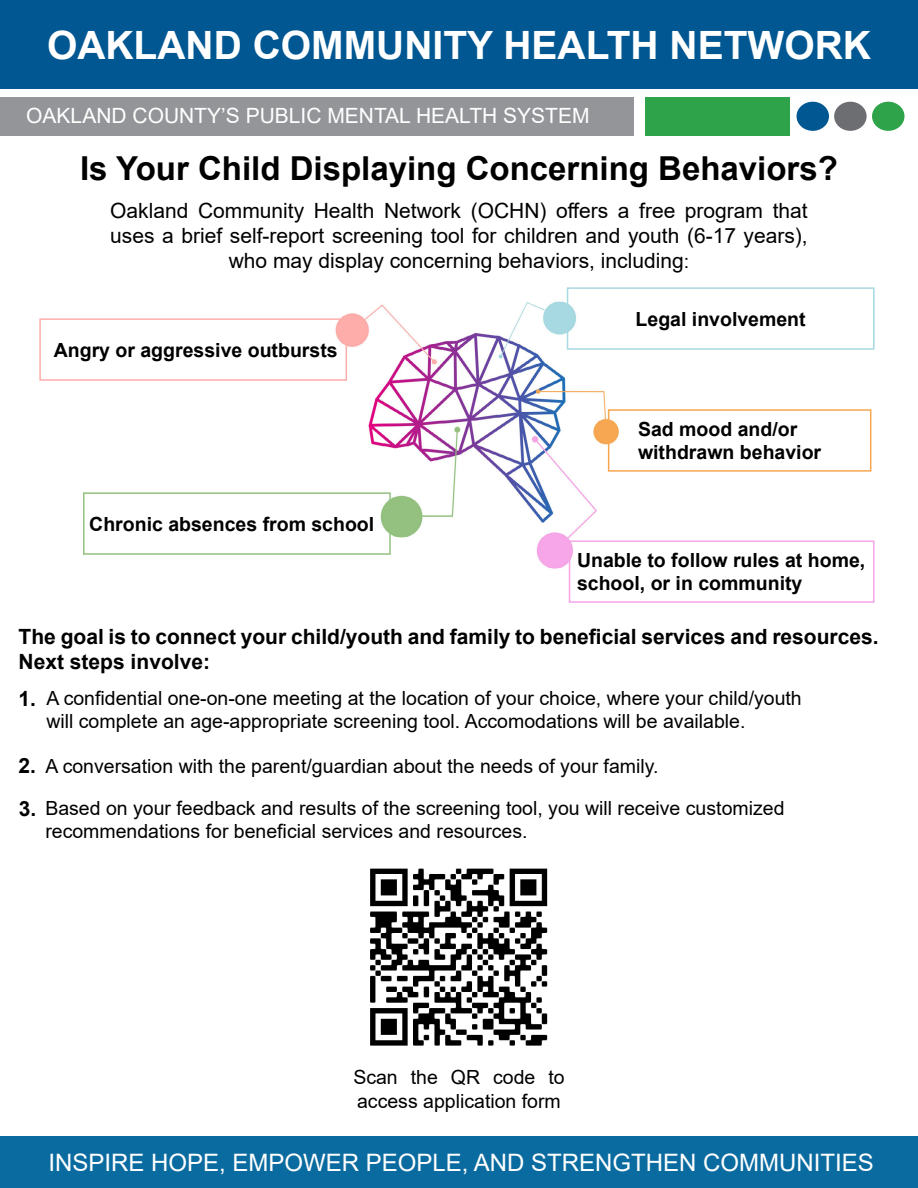
<style>
.page{position:relative;width:918px;height:1188px;background:#fff}
.page>*{position:absolute;margin:0;border:0;box-sizing:border-box;transform-origin:0 0}
.t1{font:700 39px "Arial";color:#fff}
.t2{font:700 33px "Arial";color:#000}
.t3{font:24px "Arial";color:#fff}
.t4{font:21px/25.2px "Arial";color:#000;text-align:center}
.t5{font:700 21px/25.2px "Arial";color:#000}
.t6{font:21px "Arial";color:#fff}
.t7{font:19.5px/23.4px "Arial";color:#000}
.t8{font:700 19.5px/23.4px "Arial";color:#000}
.s1{font-size:19.5px}
.s2{font-weight:700;font-size:21px}
</style>
<div class="page">
<div style="left:0;top:0;width:918px;height:89px;background:#005792"></div>
<div style="left:0;top:97px;width:634px;height:39px;background:#939598"></div>
<div style="left:645px;top:97px;width:145px;height:39px;background:#2ea349"></div>
<div style="left:872px;top:102px;width:33px;height:29px;background:#2ea349;border-radius:50%"></div>
<div style="left:797px;top:102px;width:32px;height:29px;background:#005792;border-radius:50%"></div>
<div style="left:834px;top:102px;width:33px;height:29px;background:#6d6e71;border-radius:50%"></div>
<div style="left:0;top:1136px;width:918px;height:52px;background:#0a6ba0"></div>
<img style="left:335px;top:287px;width:284px;height:296px">
<div style="left:83px;top:492px;width:308px;height:63px;border:2px solid #94c180"></div>
<div style="left:39px;top:318px;width:308px;height:63px;border:2px solid #feadaa"></div>
<div style="left:567px;top:287px;width:308px;height:63px;border:2px solid #a7d9e2"></div>
<div style="left:608px;top:409px;width:263px;height:63px;border:2px solid #f7a752"></div>
<div style="left:569px;top:540px;width:306px;height:63px;border:2px solid #f7a6e8"></div>
<img style="left:370px;top:868px;width:178px;height:178px">
<h1 class="t1" style="left:47px;top:18px;width:825px">OAKLAND COMMUNITY HEALTH NETWORK</h1>
<p class="t6" style="left:26px;top:101px;width:565px">OAKLAND COUNTY’S PUBLIC MENTAL HEALTH SYSTEM</p>
<h2 class="t2" style="left:80px;top:145px;width:759px">Is Your Child Displaying Concerning Behaviors?</h2>
<p class="t4" style="left:110px;top:198px;width:699px">Oakland Community Health Network (OCHN) offers a free program that uses a brief self-report screening tool for children and youth (6-17 years), who may display concerning behaviors, including<span class="s1">:</span></p>
<p class="t8" style="left:54px;top:338px;width:285px">Angry or aggressive outbursts</p>
<p class="t8" style="left:89px;top:512px;width:286px">Chronic absences from school</p>
<p class="t8" style="left:636px;top:307px;width:172px">Legal involvement</p>
<p class="t8" style="left:638px;top:417px;width:185px">Sad mood and/or withdrawn behavior</p>
<p class="t8" style="left:577px;top:549px;width:290px">Unable to follow rules at home, school, or in community</p>
<p class="t5" style="left:19px;top:624px;width:862px">The goal is to connect your child/youth and family to beneficial services and resources.<br>Next steps involve:</p>
<p class="t5" style="left:19px;top:686px;width:19px">1.</p>
<p class="t7" style="left:46px;top:686px;width:757px">A confidential one-on-one meeting at the location of your choice, where your child/youth will complete an age-appropriate screening tool. Accomodations will be available.</p>
<p class="t7" style="left:19px;top:755px;width:641px"><span class="s2">2.</span> A conversation with the parent/guardian about the needs of your family.</p>
<p class="t7" style="left:19px;top:796px;width:767px"><span class="s2">3.</span> Based on your feedback and results of the screening tool, you will receive customized</p>
<p class="t7" style="left:45px;top:820px;width:484px">recommendations for beneficial services and resources.</p>
<p class="t7" style="left:353px;top:1066px;width:213px">Scan the QR code to access application form</p>
<p class="t3" style="left:48px;top:1146px;width:827px">INSPIRE HOPE, EMPOWER PEOPLE, AND STRENGTHEN COMMUNITIES</p>
</div>
